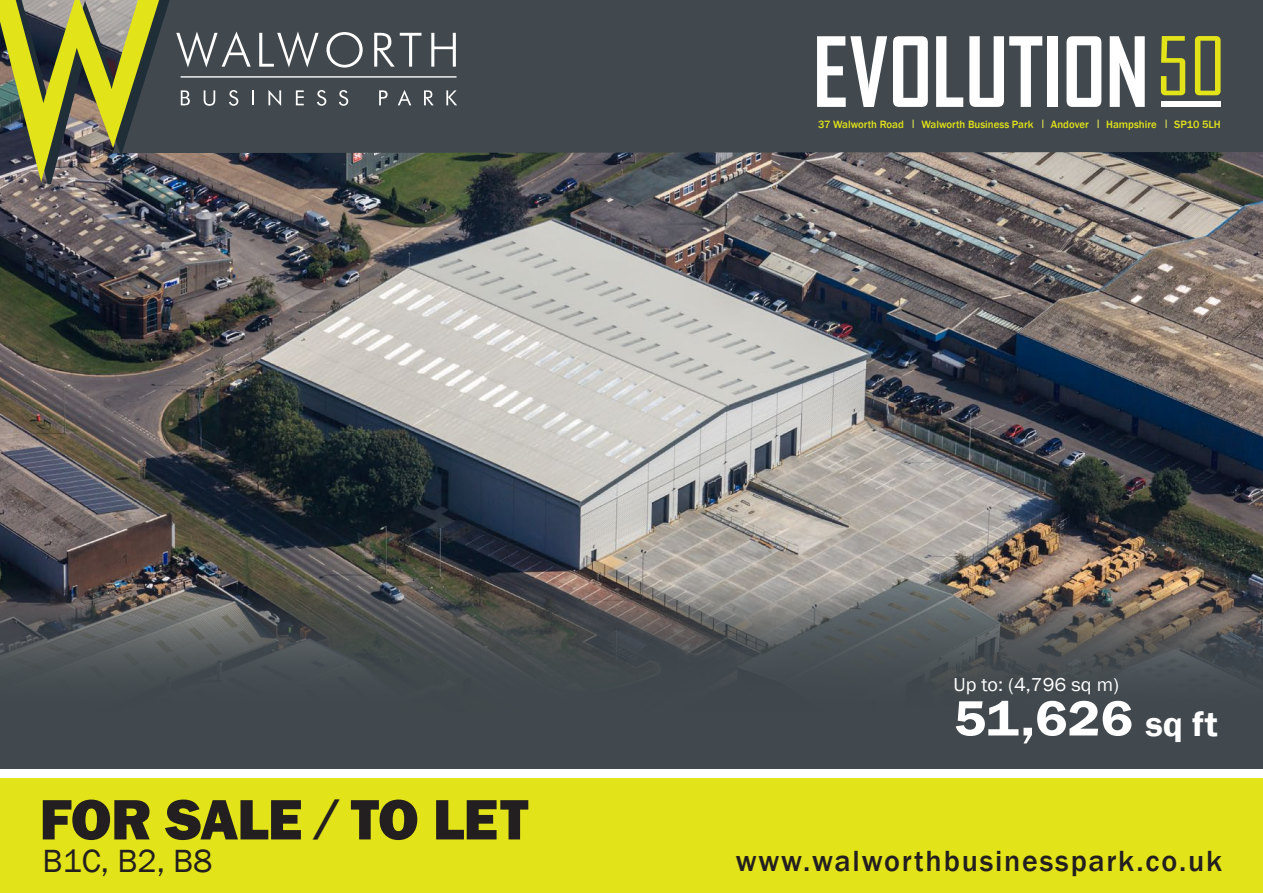
<style>
.page{position:relative;width:1263px;height:893px;background:#fff}
.page>*{position:absolute;margin:0;border:0;box-sizing:border-box;transform-origin:0 0}
.t1{font:800 58.95px "Franklin Gothic";letter-spacing:-.02em;color:#231f20}
.t2{font:600 51.3px "Franklin Gothic";color:#fff;scale:1.09 1}
.t3{font:33px "Franklin Gothic";color:#231f20}
.t4{font:500 30px "Franklin Gothic";letter-spacing:.06em;color:#231f20}
.t5{font:19.2px "Franklin Gothic";color:#fff;scale:1.05 1}
.t6{font:500 10.95px "Franklin Gothic";color:#e2e318}
.s1{font-family:"Verdana";font-weight:400;color:#e6e756}
.s2{font-size:48.6px}
.s3{font-size:35.25px}
</style>
<div class="page">
<img style="left:0;top:153px;width:1263px;height:432px">
<svg style="left:0;top:585px;width:1263px;height:183px;background:#4c5153"></svg>
<div style="left:0;top:778px;width:1263px;height:115px;background:#e2e318"></div>
<div style="left:363px;top:0;width:900px;height:153px;background:#41494e"></div>
<svg style="left:374px;top:33px;width:47px;height:34px"></svg>
<svg style="left:431px;top:33px;width:25px;height:34px"></svg>
<svg style="left:379px;top:90px;width:9px;height:15px"></svg>
<svg style="left:398px;top:90px;width:13px;height:15px"></svg>
<svg style="left:424px;top:90px;width:10px;height:15px"></svg>
<svg style="left:446px;top:90px;width:11px;height:15px"></svg>
<hr style="left:181px;top:76px;width:275px;height:2px;background:#fff">
<svg style="left:0;top:0;width:363px;height:183px;background:#656950"></svg>
<svg style="left:1161px;top:36px;width:24px;height:59px"></svg>
<svg style="left:1195px;top:36px;width:25px;height:59px"></svg>
<svg style="left:817px;top:36px;width:70px;height:71px"></svg>
<svg style="left:893px;top:36px;width:35px;height:71px"></svg>
<svg style="left:936px;top:36px;width:27px;height:71px"></svg>
<svg style="left:969px;top:36px;width:73px;height:71px"></svg>
<div style="left:1048px;top:36px;width:10px;height:71px;background:#fff"></div>
<svg style="left:1066px;top:36px;width:35px;height:71px"></svg>
<svg style="left:1110px;top:36px;width:35px;height:71px"></svg>
<div style="left:1161px;top:101px;width:59px;height:6px;background:#fff"></div>
<p class="t6" style="left:818px;top:118px;width:404px">37 Walworth Road <span class="s1">l</span> Walworth Business Park <span class="s1">l</span> Andover <span class="s1">l</span> Hampshire <span class="s1">l</span> SP10 5LH</p>
<p class="t1" style="left:39px;top:781px;width:490px">FOR SALE <span class="s2">/</span> TO LET</p>
<p class="t3" style="left:43px;top:840px;width:171px">B1C, B2, B8</p>
<p class="t5" style="left:954px;top:673px;width:159px">Up to: (4,796 sq m)</p>
<p class="t2" style="left:954px;top:687px;width:244px">51,626 <span class="s3">sq ft</span></p>
<p class="t4" style="left:736px;top:843px;width:488px">www.walworthbusinesspark.co.uk</p>
</div>
